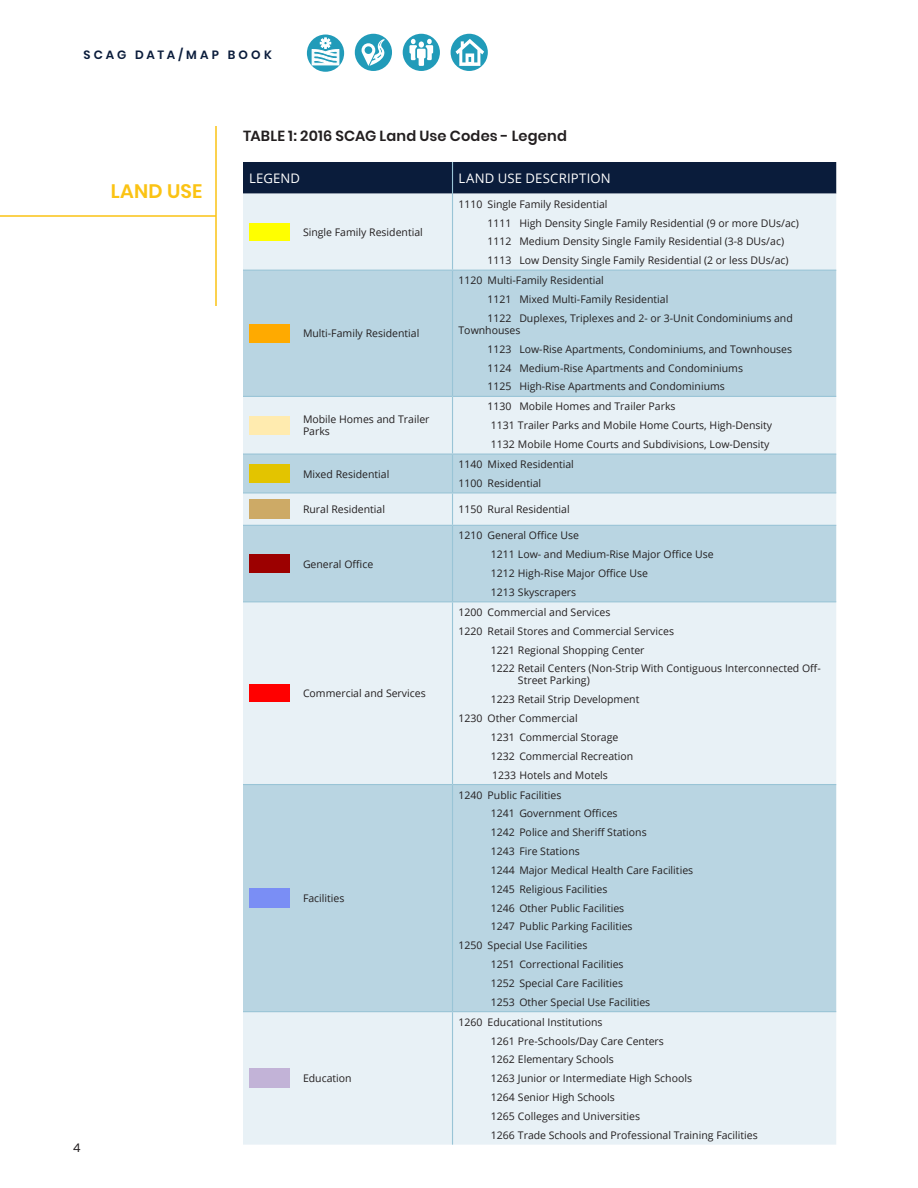
<style>
.page{position:relative;width:918px;height:1188px;background:#fff}
.page>*{position:absolute;margin:0;border:0;box-sizing:border-box;transform-origin:0 0}
.Chapter_Title{font:600 19.5px "Poppins";letter-spacing:.015em;color:#fbc314}
.Table-Chart_Label{font:600 14.7px "Poppins";letter-spacing:.01em;color:#231f20}
.Table_Head{font:13.2px "Open Sans";letter-spacing:.015em;color:#fff}
.t1{font:600 12px "Poppins";letter-spacing:.265em;color:#0a1c3b}
.t2{font:12px "Poppins";color:#231f20}
.Small_Table_Text{font:10.5px/12.1px "Open Sans";color:#231f20}
</style>
<div class="page">
<div style="left:403px;top:34px;width:37px;height:37px;background:#219bb9;border-radius:50%"></div>
<svg style="left:409px;top:39px;width:24px;height:27px"></svg>
<div style="left:451px;top:34px;width:37px;height:37px;background:#219bb9;border-radius:50%"></div>
<svg style="left:456px;top:39px;width:28px;height:27px"></svg>
<svg style="left:307px;top:35px;width:37px;height:37px"></svg>
<svg style="left:312px;top:38px;width:27px;height:27px"></svg>
<div style="left:355px;top:34px;width:37px;height:37px;background:#219bb9;border-radius:50%"></div>
<svg style="left:362px;top:39px;width:23px;height:27px"></svg>
<div style="left:243px;top:162px;width:593px;height:32px;background:#0a1c3b"></div>
<div style="left:243px;top:194px;width:593px;height:951px;background:#e8f1f6"></div>
<svg style="left:243px;top:271px;width:593px;height:740px;background:#cadfe9"></svg>
<hr style="left:453px;top:270px;width:383px;height:1px;background:#99c4d6">
<hr style="left:453px;top:396px;width:383px;height:1px;background:#99c4d6">
<hr style="left:453px;top:454px;width:383px;height:1px;background:#99c4d6">
<hr style="left:453px;top:492px;width:383px;height:1px;background:#99c4d6">
<hr style="left:453px;top:525px;width:383px;height:1px;background:#99c4d6">
<hr style="left:453px;top:601px;width:383px;height:1px;background:#99c4d6">
<hr style="left:453px;top:784px;width:383px;height:1px;background:#99c4d6">
<hr style="left:452px;top:194px;width:1px;height:76px;background:#99c4d6">
<hr style="left:243px;top:270px;width:54px;height:1px;background:#99c4d6">
<hr style="left:297px;top:270px;width:156px;height:1px;background:#99c4d6">
<hr style="left:452px;top:271px;width:1px;height:125px;background:#99c4d6">
<hr style="left:243px;top:396px;width:54px;height:1px;background:#99c4d6">
<hr style="left:297px;top:396px;width:156px;height:1px;background:#99c4d6">
<hr style="left:452px;top:397px;width:1px;height:57px;background:#99c4d6">
<hr style="left:243px;top:454px;width:54px;height:1px;background:#99c4d6">
<hr style="left:297px;top:454px;width:156px;height:1px;background:#99c4d6">
<hr style="left:452px;top:455px;width:1px;height:37px;background:#99c4d6">
<hr style="left:243px;top:492px;width:54px;height:1px;background:#99c4d6">
<hr style="left:297px;top:492px;width:156px;height:1px;background:#99c4d6">
<hr style="left:452px;top:493px;width:1px;height:32px;background:#99c4d6">
<hr style="left:243px;top:525px;width:54px;height:1px;background:#99c4d6">
<hr style="left:297px;top:525px;width:156px;height:1px;background:#99c4d6">
<hr style="left:452px;top:526px;width:1px;height:75px;background:#99c4d6">
<hr style="left:243px;top:601px;width:54px;height:1px;background:#99c4d6">
<hr style="left:297px;top:601px;width:156px;height:1px;background:#99c4d6">
<hr style="left:452px;top:602px;width:1px;height:182px;background:#99c4d6">
<hr style="left:243px;top:784px;width:54px;height:1px;background:#99c4d6">
<hr style="left:297px;top:784px;width:156px;height:1px;background:#99c4d6">
<hr style="left:452px;top:785px;width:1px;height:226px;background:#99c4d6">
<hr style="left:452px;top:162px;width:1px;height:32px;background:#99c4d6">
<hr style="left:243px;top:1011px;width:54px;height:1px;background:#99c4d6">
<hr style="left:297px;top:1011px;width:156px;height:1px;background:#99c4d6">
<hr style="left:453px;top:1011px;width:383px;height:1px;background:#99c4d6">
<hr style="left:452px;top:1012px;width:1px;height:133px;background:#99c4d6">
<img style="left:249px;top:223px;width:40px;height:18px">
<img style="left:249px;top:324px;width:40px;height:18px">
<img style="left:249px;top:416px;width:40px;height:18px">
<img style="left:249px;top:464px;width:40px;height:19px">
<img style="left:249px;top:500px;width:40px;height:18px">
<img style="left:249px;top:554px;width:40px;height:19px">
<img style="left:249px;top:684px;width:40px;height:18px">
<img style="left:249px;top:889px;width:40px;height:18px">
<img style="left:249px;top:1069px;width:40px;height:18px">
<hr style="left:215px;top:126px;width:2px;height:180px;background:#fbc314">
<hr style="left:0;top:215px;width:216px;height:2px;background:#fbc314">
<p class="t1" style="left:84px;top:48px;width:190px">SCAG DATA/MAP BOOK</p>
<p class="Chapter_Title" style="left:111px;top:180px;width:93px">LAND USE</p>
<p class="t2" style="left:73px;top:1141px;width:9px">4</p>
<p class="Table-Chart_Label" style="left:243px;top:128px;width:325px">TABLE 1: 2016 SCAG Land Use Codes - Legend</p>
<p class="Table_Head" style="left:249px;top:169px;width:53px">LEGEND</p>
<p class="Table_Head" style="left:459px;top:169px;width:154px">LAND USE DESCRIPTION</p>
<p class="Small_Table_Text" style="left:303px;top:226px;width:121px">Single Family Residential</p>
<p class="Small_Table_Text" style="left:303px;top:327px;width:118px">Multi-Family Residential</p>
<p class="Small_Table_Text" style="left:303px;top:413px;width:128px">Mobile Homes and Trailer<br>Parks</p>
<p class="Small_Table_Text" style="left:303px;top:467px;width:88px">Mixed Residential</p>
<p class="Small_Table_Text" style="left:459px;top:198px;width:151px">1110 Single Family Residential</p>
<p class="Small_Table_Text" style="left:488px;top:216px;width:313px">1111 High Density Single Family Residential (9 or more DUs/ac)</p>
<p class="Small_Table_Text" style="left:488px;top:235px;width:298px">1112 Medium Density Single Family Residential (3-8 DUs/ac)</p>
<p class="Small_Table_Text" style="left:488px;top:254px;width:303px">1113 Low Density Single Family Residential (2 or less DUs/ac)</p>
<p class="Small_Table_Text" style="left:459px;top:274px;width:147px">1120 Multi-Family Residential</p>
<p class="Small_Table_Text" style="left:488px;top:293px;width:182px">1121 Mixed Multi-Family Residential</p>
<p class="Small_Table_Text" style="left:459px;top:312px;width:336px;text-indent:29px">1122 Duplexes, Triplexes and 2- or 3-Unit Condominiums and<br>Townhouses</p>
<p class="Small_Table_Text" style="left:488px;top:343px;width:306px">1123 Low-Rise Apartments, Condominiums, and Townhouses</p>
<p class="Small_Table_Text" style="left:488px;top:361px;width:257px">1124 Medium-Rise Apartments and Condominiums</p>
<p class="Small_Table_Text" style="left:488px;top:380px;width:239px">1125 High-Rise Apartments and Condominiums</p>
<p class="Small_Table_Text" style="left:488px;top:400px;width:189px">1130 Mobile Homes and Trailer Parks</p>
<p class="Small_Table_Text" style="left:491px;top:419px;width:283px">1131 Trailer Parks and Mobile Home Courts, High-Density</p>
<p class="Small_Table_Text" style="left:491px;top:438px;width:280px">1132 Mobile Home Courts and Subdivisions, Low-Density</p>
<p class="Small_Table_Text" style="left:459px;top:458px;width:117px">1140 Mixed Residential</p>
<p class="Small_Table_Text" style="left:459px;top:477px;width:84px">1100 Residential</p>
<p class="Small_Table_Text" style="left:303px;top:503px;width:84px">Rural Residential</p>
<p class="Small_Table_Text" style="left:459px;top:503px;width:113px">1150 Rural Residential</p>
<p class="Small_Table_Text" style="left:303px;top:557px;width:72px">General Office</p>
<p class="Small_Table_Text" style="left:303px;top:687px;width:124px">Commercial and Services</p>
<p class="Small_Table_Text" style="left:303px;top:892px;width:43px">Facilities</p>
<p class="Small_Table_Text" style="left:303px;top:1072px;width:50px">Education</p>
<p class="Small_Table_Text" style="left:459px;top:529px;width:122px">1210 General Office Use</p>
<p class="Small_Table_Text" style="left:491px;top:548px;width:224px">1211 Low- and Medium-Rise Major Office Use</p>
<p class="Small_Table_Text" style="left:491px;top:567px;width:159px">1212 High-Rise Major Office Use</p>
<p class="Small_Table_Text" style="left:491px;top:586px;width:87px">1213 Skyscrapers</p>
<p class="Small_Table_Text" style="left:459px;top:606px;width:153px">1200 Commercial and Services</p>
<p class="Small_Table_Text" style="left:459px;top:625px;width:217px">1220 Retail Stores and Commercial Services</p>
<p class="Small_Table_Text" style="left:491px;top:643px;width:155px">1221 Regional Shopping Center</p>
<p class="Small_Table_Text" style="left:518px;top:662px;width:304px;text-indent:-27px">1222 Retail Centers (Non-Strip With Contiguous Interconnected Off-<br>Street Parking)</p>
<p class="Small_Table_Text" style="left:491px;top:693px;width:150px">1223 Retail Strip Development</p>
<p class="Small_Table_Text" style="left:459px;top:712px;width:121px">1230 Other Commercial</p>
<p class="Small_Table_Text" style="left:491px;top:731px;width:129px">1231 Commercial Storage</p>
<p class="Small_Table_Text" style="left:491px;top:750px;width:144px">1232 Commercial Recreation</p>
<p class="Small_Table_Text" style="left:492px;top:768px;width:117px">1233 Hotels and Motels</p>
<p class="Small_Table_Text" style="left:459px;top:788px;width:104px">1240 Public Facilities</p>
<p class="Small_Table_Text" style="left:491px;top:807px;width:128px">1241 Government Offices</p>
<p class="Small_Table_Text" style="left:491px;top:826px;width:157px">1242 Police and Sheriff Stations</p>
<p class="Small_Table_Text" style="left:491px;top:845px;width:90px">1243 Fire Stations</p>
<p class="Small_Table_Text" style="left:491px;top:864px;width:204px">1244 Major Medical Health Care Facilities</p>
<p class="Small_Table_Text" style="left:491px;top:883px;width:118px">1245 Religious Facilities</p>
<p class="Small_Table_Text" style="left:491px;top:901px;width:135px">1246 Other Public Facilities</p>
<p class="Small_Table_Text" style="left:491px;top:920px;width:143px">1247 Public Parking Facilities</p>
<p class="Small_Table_Text" style="left:459px;top:939px;width:130px">1250 Special Use Facilities</p>
<p class="Small_Table_Text" style="left:491px;top:958px;width:134px">1251 Correctional Facilities</p>
<p class="Small_Table_Text" style="left:491px;top:977px;width:134px">1252 Special Care Facilities</p>
<p class="Small_Table_Text" style="left:491px;top:996px;width:161px">1253 Other Special Use Facilities</p>
<p class="Small_Table_Text" style="left:459px;top:1016px;width:146px">1260 Educational Institutions</p>
<p class="Small_Table_Text" style="left:491px;top:1034px;width:175px">1261 Pre-Schools/Day Care Centers</p>
<p class="Small_Table_Text" style="left:491px;top:1053px;width:124px">1262 Elementary Schools</p>
<p class="Small_Table_Text" style="left:491px;top:1072px;width:203px">1263 Junior or Intermediate High Schools</p>
<p class="Small_Table_Text" style="left:491px;top:1091px;width:126px">1264 Senior High Schools</p>
<p class="Small_Table_Text" style="left:491px;top:1110px;width:151px">1265 Colleges and Universities</p>
<p class="Small_Table_Text" style="left:491px;top:1128px;width:268px">1266 Trade Schools and Professional Training Facilities</p>
</div>
